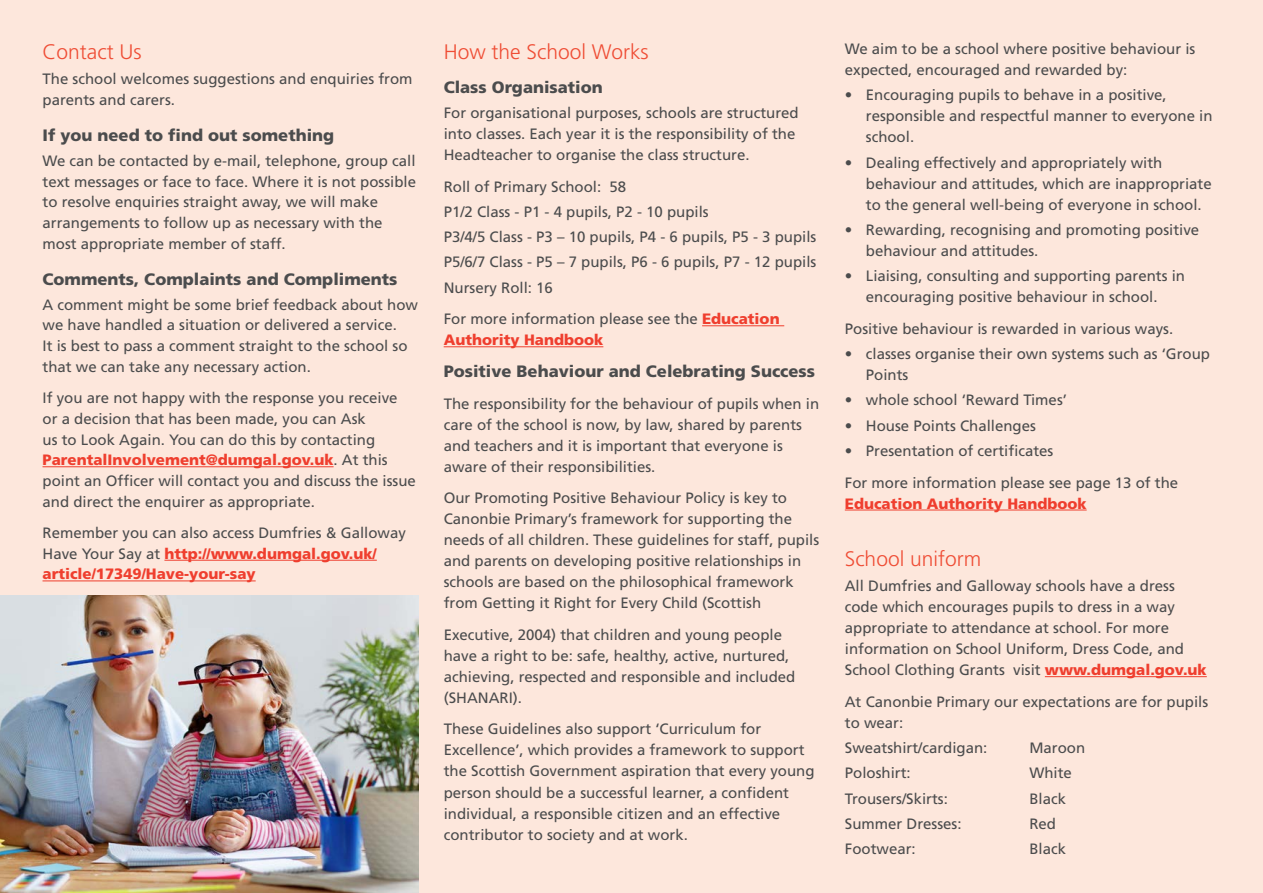
<style>
.page{position:relative;width:1263px;height:893px;background:#fde7dc}
.page>*{position:absolute;margin:0;border:0;box-sizing:border-box;transform-origin:0 0}
.t1{font:300 21px "Frutiger";color:#ef4d35}
.Sub_heading_1{font:900 16.5px "Frutiger";color:#4b4c4d}
.Body{font:900 16.5px "Frutiger";color:#4b4c4d}
.Body-2{font:15px/21px "Frutiger";color:#4b4c4d}
.Bullets{font:15px/21px "Frutiger";color:#4b4c4d}
.s1{font-weight:900;color:#ef3e2e}
</style>
<div class="page">
<hr style="left:43px;top:466px;width:291px;height:1px;background:#ef3e2e">
<hr style="left:164px;top:560px;width:213px;height:1px;background:#ef3e2e">
<hr style="left:43px;top:581px;width:213px;height:1px;background:#ef3e2e">
<hr style="left:702px;top:326px;width:82px;height:1px;background:#ef3e2e">
<hr style="left:444px;top:347px;width:159px;height:1px;background:#ef3e2e">
<img style="left:0;top:595px;width:418px;height:298px">
<hr style="left:845px;top:510px;width:242px;height:1px;background:#ef3e2e">
<hr style="left:1045px;top:676px;width:162px;height:1px;background:#ef3e2e">
<h2 class="t1" style="left:43px;top:40px;width:101px">Contact Us</h2>
<p class="Body-2" style="left:43px;top:68px;width:372px">The school welcomes suggestions and enquiries from parents and carers.</p>
<h3 class="Sub_heading_1" style="left:43px;top:125px;width:293px">If you need to find out something</h3>
<p class="Body-2" style="left:43px;top:150px;width:375px">We can be contacted by e-mail, telephone, group call text messages or face to face. Where it is not possible to resolve enquiries straight away, we will make arrangements to follow up as necessary with the most appropriate member of staff.</p>
<h3 class="Sub_heading_1" style="left:43px;top:269px;width:356px">Comments, Complaints and Compliments</h3>
<p class="Body-2" style="left:43px;top:294px;width:377px">A comment might be some brief feedback about how we have handled a situation or delivered a service.<br>It is best to pass a comment straight to the school so that we can take any necessary action.</p>
<p class="Body-2" style="left:43px;top:387px;width:375px">If you are not happy with the response you receive or a decision that has been made, you can Ask<br>us to Look Again. You can do this by contacting <span class="s1">ParentalInvolvement@dumgal.gov.uk</span>. At this point an Officer will contact you and discuss the issue and direct the enquirer as appropriate.</p>
<p class="Body-2" style="left:43px;top:522px;width:365px">Remember you can also access Dumfries &amp; Galloway<br>Have Your Say at <span class="s1">http://www.dumgal.gov.uk/ article/17349/Have-your-say</span></p>
<h2 class="t1" style="left:444px;top:40px;width:207px">How the School Works</h2>
<h3 class="Sub_heading_1" style="left:444px;top:77px;width:161px">Class Organisation</h3>
<p class="Body-2" style="left:444px;top:102px;width:357px">For organisational purposes, schools are structured into classes. Each year it is the responsibility of the<br>Headteacher to organise the class structure.</p>
<p class="Body-2" style="left:444px;top:176px;width:184px">Roll of Primary School: 58</p>
<p class="Body-2" style="left:444px;top:201px;width:267px">P1/2 Class - P1 - 4 pupils, P2 - 10 pupils</p>
<p class="Body-2" style="left:444px;top:226px;width:374px">P3/4/5 Class - P3 – 10 pupils, P4 - 6 pupils, P5 - 3 pupils</p>
<p class="Body-2" style="left:444px;top:252px;width:374px">P5/6/7 Class - P5 – 7 pupils, P6 - 6 pupils, P7 - 12 pupils</p>
<p class="Body-2" style="left:444px;top:277px;width:111px">Nursery Roll: 16</p>
<p class="Body-2" style="left:444px;top:308px;width:337px">For more information please see the <span class="s1">Education<br>Authority Handbook</span></p>
<p class="Body" style="left:444px;top:361px;width:373px">Positive Behaviour and Celebrating Success</p>
<p class="Body-2" style="left:444px;top:393px;width:377px">The responsibility for the behaviour of pupils when in care of the school is now, by law, shared by parents and teachers and it is important that everyone is aware of their responsibilities.</p>
<p class="Body-2" style="left:444px;top:487px;width:377px">Our Promoting Positive Behaviour Policy is key to Canonbie Primary’s framework for supporting the needs of all children. These guidelines for staff, pupils and parents on developing positive relationships in schools are based on the philosophical framework from Getting it Right for Every Child (Scottish</p>
<p class="Body-2" style="left:444px;top:624px;width:353px">Executive, 2004) that children and young people have a right to be: safe, healthy, active, nurtured, achieving, respected and responsible and included (SHANARI).</p>
<p class="Body-2" style="left:444px;top:719px;width:372px">These Guidelines also support ‘Curriculum for Excellence’, which provides a framework to support the Scottish Government aspiration that every young person should be a successful learner, a confident individual, a responsible citizen and an effective contributor to society and at work.</p>
<p class="Body-2" style="left:845px;top:38px;width:352px">We aim to be a school where positive behaviour is expected, encouraged and rewarded by:</p>
<p class="Bullets" style="left:866px;top:85px;width:348px;text-indent:-21px">• Encouraging pupils to behave in a positive, responsible and respectful manner to everyone in school.</p>
<p class="Bullets" style="left:866px;top:152px;width:347px;text-indent:-21px">• Dealing effectively and appropriately with behaviour and attitudes, which are inappropriate to the general well-being of everyone in school.</p>
<p class="Bullets" style="left:866px;top:219px;width:335px;text-indent:-21px">• Rewarding, recognising and promoting positive behaviour and attitudes.</p>
<p class="Bullets" style="left:845px;top:265px;width:342px;text-align:center">• Liaising, consulting and supporting parents in encouraging positive behaviour in school.</p>
<p class="Body-2" style="left:845px;top:318px;width:330px">Positive behaviour is rewarded in various ways.</p>
<p class="Bullets" style="left:866px;top:343px;width:346px;text-indent:-21px">• classes organise their own systems such as ‘Group<br>Points</p>
<p class="Bullets" style="left:845px;top:389px;width:224px">• whole school ‘Reward Times’</p>
<p class="Bullets" style="left:845px;top:415px;width:193px">• House Points Challenges</p>
<p class="Bullets" style="left:845px;top:440px;width:210px">• Presentation of certificates</p>
<p class="Body-2" style="left:845px;top:472px;width:335px">For more information please see page 13 of the<br><span class="s1">Education Authority Handbook</span></p>
<h2 class="t1" style="left:845px;top:547px;width:138px">School uniform</h2>
<p class="Body-2" style="left:845px;top:575px;width:363px">All Dumfries and Galloway schools have a dress code which encourages pupils to dress in a way appropriate to attendance at school. For more information on School Uniform, Dress Code, and School Clothing Grants visit <span class="s1">www.dumgal.gov.uk</span></p>
<p class="Body-2" style="left:845px;top:691px;width:365px">At Canonbie Primary our expectations are for pupils to wear:</p>
<p class="Body-2" style="left:845px;top:737px;width:144px">Sweatshirt/cardigan:</p>
<p class="Body-2" style="left:1029px;top:737px;width:57px">Maroon</p>
<p class="Body-2" style="left:845px;top:762px;width:67px">Poloshirt:</p>
<p class="Body-2" style="left:1029px;top:762px;width:44px">White</p>
<p class="Body-2" style="left:845px;top:788px;width:105px">Trousers/Skirts:</p>
<p class="Body-2" style="left:1029px;top:788px;width:38px">Black</p>
<p class="Body-2" style="left:845px;top:813px;width:118px">Summer Dresses:</p>
<p class="Body-2" style="left:1029px;top:813px;width:28px">Red</p>
<p class="Body-2" style="left:845px;top:838px;width:72px">Footwear:</p>
<p class="Body-2" style="left:1029px;top:838px;width:38px">Black</p>
</div>
